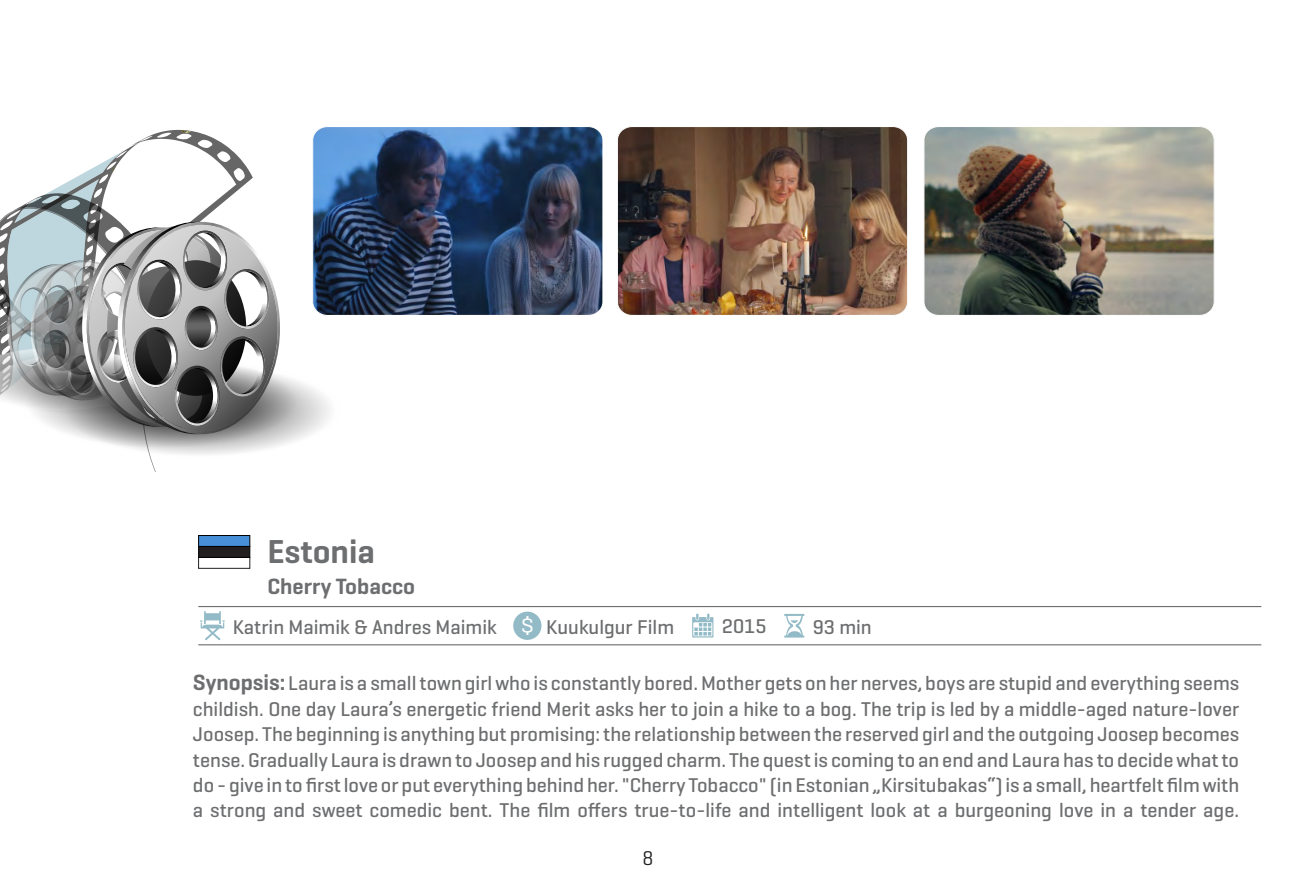
<style>
.page{position:relative;width:1296px;height:891px;background:#fff}
.page>*{position:absolute;margin:0;border:0;box-sizing:border-box;transform-origin:0 0}
.t1{font:600 33.75px "Geogrotesque";color:#6d6e70}
.t2{font:600 22.5px "Geogrotesque";color:#6d6e70}
.t3{font:500 20.25px/25.2px "Geogrotesque";color:#6d6e70;text-align:justify}
.t4{font:20.25px "Geogrotesque";color:#231f20}
.s1{font-weight:400;font-size:27.9px;color:#fff}
.s2{font-weight:600;font-size:22.5px}
</style>
<div class="page">
<hr style="left:198px;top:606px;width:1063px;height:1px;background:#6d6e70">
<hr style="left:198px;top:644px;width:1063px;height:1px;background:#6d6e70">
<div style="left:513px;top:612px;width:28px;height:28px;background:#93bbc7;border-radius:50%"></div>
<img style="left:313px;top:127px;width:290px;height:188px;border-radius:14px">
<img style="left:617px;top:127px;width:291px;height:188px;border-radius:14px">
<div style="left:617px;top:126px;width:291px;height:190px;border:1px solid #fff;border-radius:14px"></div>
<img style="left:924px;top:127px;width:290px;height:188px;border-radius:14px">
<div style="left:923px;top:126px;width:292px;height:190px;border:1px solid #fff;border-radius:14px"></div>
<svg style="left:200px;top:611px;width:25px;height:30px"></svg>
<svg style="left:784px;top:614px;width:21px;height:24px"></svg>
<svg style="left:692px;top:613px;width:21px;height:25px"></svg>
<svg style="left:0;top:130px;width:518px;height:342px"></svg>
<div style="left:199px;top:536px;width:51px;height:10px;background:#4891d9"></div>
<div style="left:199px;top:557px;width:51px;height:11px;background:#fff;border:1px solid #231f20"></div>
<div style="left:199px;top:546px;width:51px;height:11px;background:#231f20;border:1px solid #000"></div>
<h1 class="t1" style="left:267px;top:537px;width:109px">Estonia</h1>
<p class="t2" style="left:267px;top:577px;width:149px">Cherry Tobacco</p>
<p class="t3" style="left:233px;top:616px;width:304px">Katrin Maimik &amp; Andres Maimik <span class="s1">$</span></p>
<p class="t3" style="left:193px;top:673px;width:1048px"><span class="s2">Synopsis:</span> Laura is a small town girl who is constantly bored. Mother gets on her nerves, boys are stupid and everything seems childish. One day Laura’s energetic friend Merit asks her to join a hike to a bog. The trip is led by a middle-aged nature-lover Joosep. The beginning is anything but promising: the relationship between the reserved girl and the outgoing Joosep becomes tense. Gradually Laura is drawn to Joosep and his rugged charm. The quest is coming to an end and Laura has to decide what to do - give in to first love or put everything behind her. "Cherry Tobacco" (in Estonian „Kirsitubakas“) is a small, heartfelt film with a strong and sweet comedic bent. The film offers true-to-life and intelligent look at a burgeoning love in a tender age.</p>
<p class="t3" style="left:546px;top:616px;width:129px">Kuukulgur Film</p>
<p class="t3" style="left:722px;top:616px;width:46px">2015</p>
<p class="t3" style="left:813px;top:616px;width:61px">93 min</p>
<p class="t4" style="left:643px;top:850px;width:12px">8</p>
</div>
